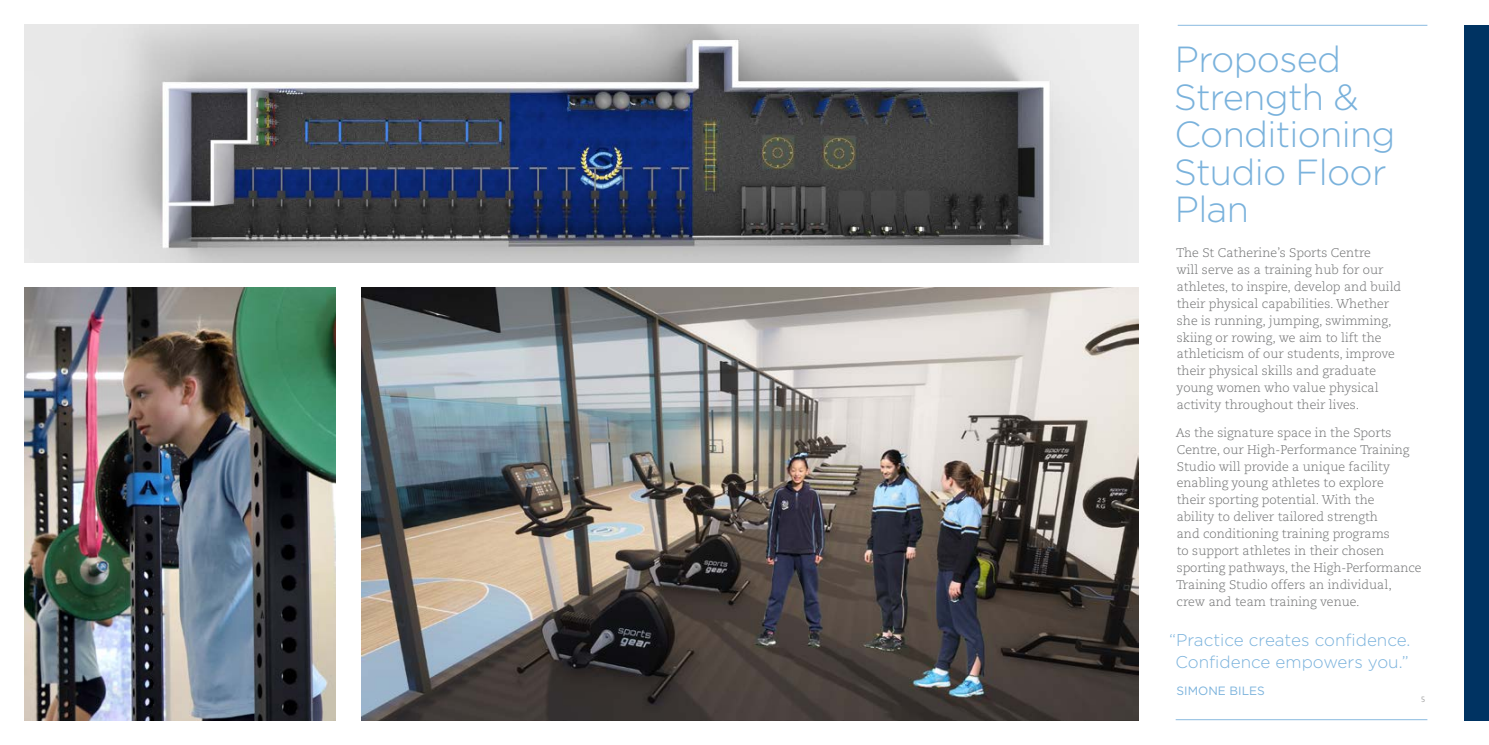
<style>
.page{position:relative;width:1489px;height:745px;background:#fff}
.page>*{position:absolute;margin:0;border:0;box-sizing:border-box;transform-origin:0 0}
.t1{font:300 36.25px/37.5px "Gotham HTF";letter-spacing:-.02em;color:#7ab2dc}
.t2{font:300 17px/22.5px "Gotham HTF";color:#7ab2dc;text-align:center}
.t3{font:300 12.5px/16.9px "Caecilia LT Pro 45";color:#707172}
.t4{font:12px "Gotham HTF";color:#7ab2dc}
.t5{font:300 7.5px "Caecilia LT Pro 45";color:#707172}
</style>
<div class="page">
<div style="left:1463px;top:25px;width:25px;height:694px;background:#003362"></div>
<hr style="left:1177px;top:25px;width:250px;height:1px;background:#8abae0">
<hr style="left:1175px;top:719px;width:252px;height:1px;background:#8abae0">
<img style="left:361px;top:287px;width:776px;height:432px">
<img style="left:25px;top:287px;width:310px;height:432px">
<img style="left:25px;top:25px;width:1112px;height:237px">
<h1 class="t1" style="left:1173px;top:40px;width:223px">Proposed<br>Strength &amp;<br>Conditioning<br>Studio Floor<br>Plan</h1>
<p class="t3" style="left:1175px;top:244px;width:227px">The St Catherine’s Sports Centre<br>will serve as a training hub for our athletes, to inspire, develop and build their physical capabilities. Whether she is running, jumping, swimming, skiing or rowing, we aim to lift the athleticism of our students, improve their physical skills and graduate young women who value physical activity throughout their lives.</p>
<p class="t3" style="left:1175px;top:423px;width:247px">As the signature space in the Sports Centre, our High-Performance Training Studio will provide a unique facility enabling young athletes to explore<br>their sporting potential. With the<br>ability to deliver tailored strength<br>and conditioning training programs<br>to support athletes in their chosen sporting pathways, the High-Performance Training Studio offers an individual, crew and team training venue.</p>
<h2 class="t2" style="left:1169px;top:628px;width:243px">“Practice creates confidence.<br>Confidence empowers you.”</h2>
<p class="t4" style="left:1176px;top:683px;width:90px">SIMONE BILES</p>
<p class="t5" style="left:1420px;top:694px;width:6px">5</p>
</div>
